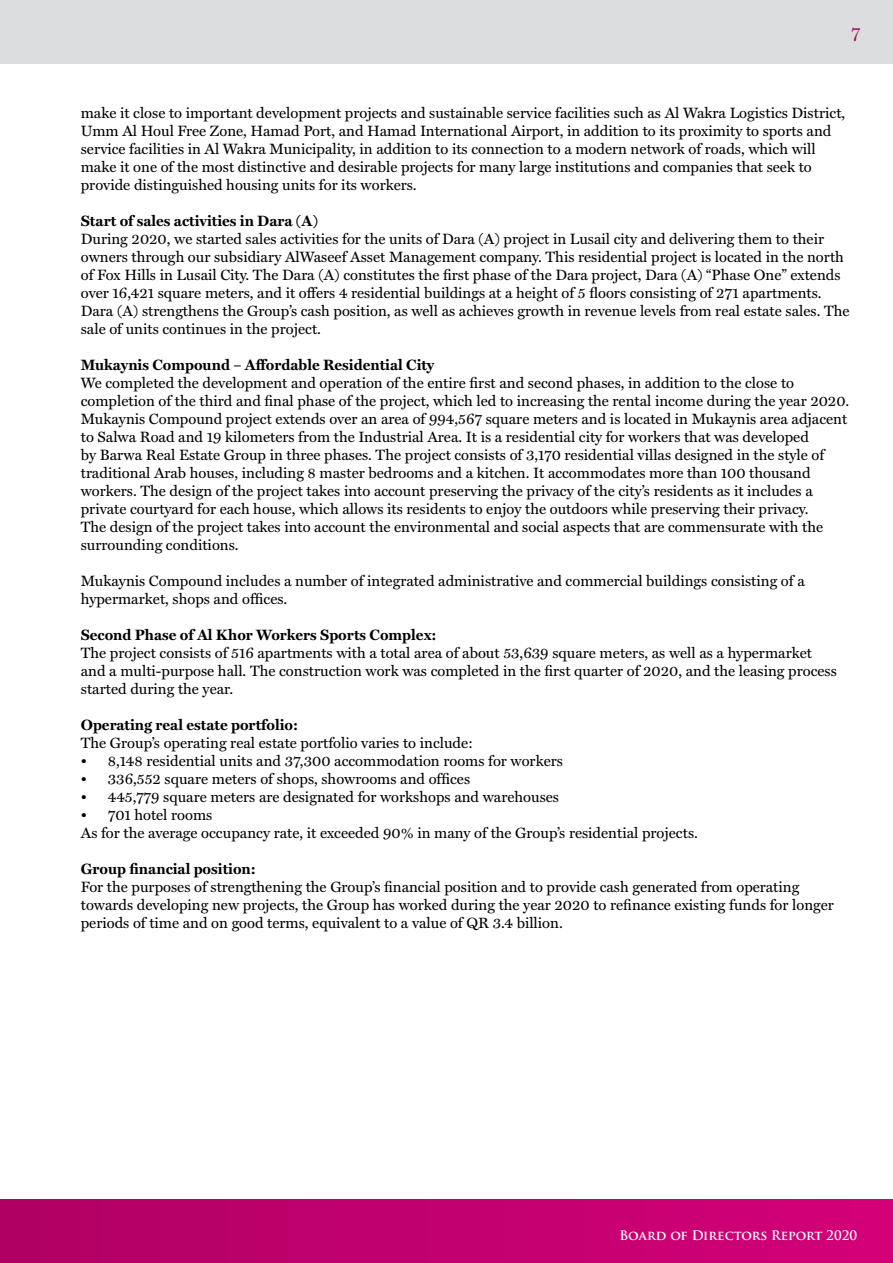
<style>
.page{position:relative;width:893px;height:1263px;background:#fff}
.page>*{position:absolute;margin:0;border:0;box-sizing:border-box;transform-origin:0 0}
.t1{font:18px "Miller Text";color:#a21562}
.t2{font:15px/18px "Miller Text";color:#000}
.t3{font:700 15px "Miller Text";color:#000}
.t4{font:700 12.9px "Trajan Pro";color:#fff}
</style>
<div class="page">
<div style="left:0;top:0;width:893px;height:64px;background:#dcddde"></div>
<div style="left:0;top:1199px;width:893px;height:64px;background:linear-gradient(to right,#b00064,#d40078)"></div>
<p class="t1" style="left:851px;top:22px;width:11px">7</p>
<p class="t2" style="left:81px;top:103px;width:766px">make it close to important development projects and sustainable service facilities such as Al Wakra Logistics District, Umm Al Houl Free Zone, Hamad Port, and Hamad International Airport, in addition to its proximity to sports and service facilities in Al Wakra Municipality, in addition to its connection to a modern network of roads, which will make it one of the most distinctive and desirable projects for many large institutions and companies that seek to provide distinguished housing units for its workers.</p>
<p class="t3" style="left:81px;top:211px;width:239px">Start of sales activities in Dara (A)</p>
<p class="t2" style="left:81px;top:229px;width:770px">During 2020, we started sales activities for the units of Dara (A) project in Lusail city and delivering them to their owners through our subsidiary AlWaseef Asset Management company. This residential project is located in the north of Fox Hills in Lusail City. The Dara (A) constitutes the first phase of the Dara project, Dara (A) “Phase One” extends over 16,421 square meters, and it offers 4 residential buildings at a height of 5 floors consisting of 271 apartments.<br>Dara (A) strengthens the Group’s cash position, as well as achieves growth in revenue levels from real estate sales. The sale of units continues in the project.</p>
<p class="t3" style="left:81px;top:355px;width:355px">Mukaynis Compound – Affordable Residential City</p>
<p class="t2" style="left:81px;top:373px;width:770px">We completed the development and operation of the entire first and second phases, in addition to the close to completion of the third and final phase of the project, which led to increasing the rental income during the year 2020.<br>Mukaynis Compound project extends over an area of 994,567 square meters and is located in Mukaynis area adjacent to Salwa Road and 19 kilometers from the Industrial Area. It is a residential city for workers that was developed<br>by Barwa Real Estate Group in three phases. The project consists of 3,170 residential villas designed in the style of traditional Arab houses, including 8 master bedrooms and a kitchen. It accommodates more than 100 thousand workers. The design of the project takes into account preserving the privacy of the city’s residents as it includes a private courtyard for each house, which allows its residents to enjoy the outdoors while preserving their privacy.<br>The design of the project takes into account the environmental and social aspects that are commensurate with the surrounding conditions.</p>
<p class="t2" style="left:81px;top:571px;width:725px">Mukaynis Compound includes a number of integrated administrative and commercial buildings consisting of a hypermarket, shops and offices.</p>
<p class="t3" style="left:81px;top:625px;width:357px">Second Phase of Al Khor Workers Sports Complex:</p>
<p class="t2" style="left:81px;top:643px;width:758px">The project consists of 516 apartments with a total area of about 53,639 square meters, as well as a hypermarket and a multi-purpose hall. The construction work was completed in the first quarter of 2020, and the leasing process started during the year.</p>
<p class="t3" style="left:81px;top:715px;width:219px">Operating real estate portfolio:</p>
<p class="t2" style="left:81px;top:733px;width:394px">The Group’s operating real estate portfolio varies to include:</p>
<p class="t2" style="left:81px;top:751px;width:484px">• 8,148 residential units and 37,300 accommodation rooms for workers</p>
<p class="t2" style="left:81px;top:769px;width:391px">• 336,552 square meters of shops, showrooms and offices</p>
<p class="t2" style="left:81px;top:787px;width:480px">• 445,779 square meters are designated for workshops and warehouses</p>
<p class="t2" style="left:81px;top:805px;width:619px">• 701 hotel rooms<br>As for the average occupancy rate, it exceeded 90% in many of the Group’s residential projects.</p>
<p class="t3" style="left:81px;top:859px;width:177px">Group financial position:</p>
<p class="t2" style="left:81px;top:877px;width:755px">For the purposes of strengthening the Group’s financial position and to provide cash generated from operating towards developing new projects, the Group has worked during the year 2020 to refinance existing funds for longer periods of time and on good terms, equivalent to a value of QR 3.4 billion.</p>
<p class="t4" style="left:619px;top:1227px;width:239px">Board of Directors Report 2020</p>
</div>
